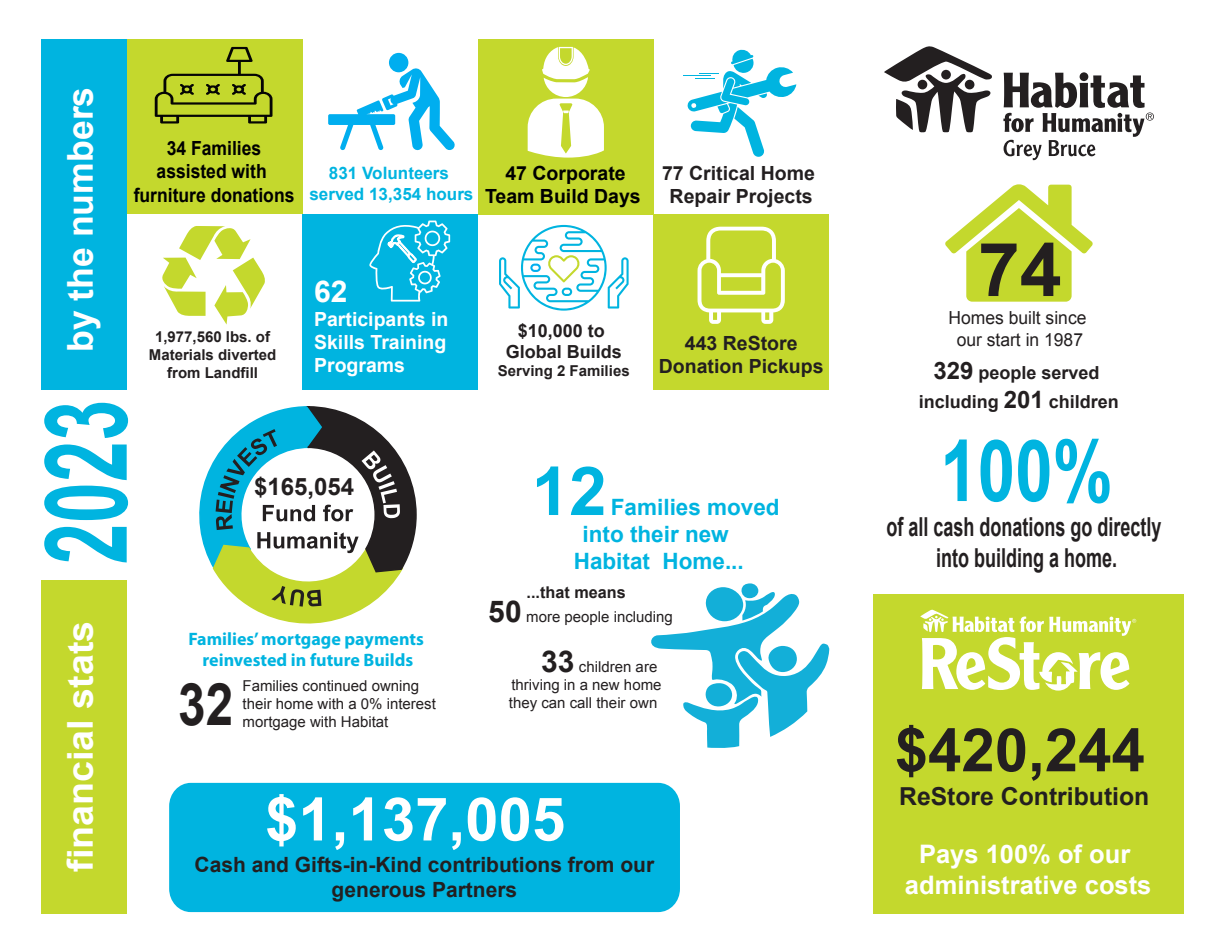
<style>
.page{position:relative;width:1215px;height:945px;background:#fff}
.page>*{position:absolute;margin:0;border:0;box-sizing:border-box;transform-origin:0 0}
.t1{font:700 114.75px "Arial";color:#00b4e0;scale:.65 1}
.t2{font:700 85.65px "Arial";color:#00b4e0;scale:.79 1}
.t3{font:700 74.25px "Arial";color:#231f20}
.t4{font:700 67.5px "Arial";color:#00b4e0}
.t5{font:700 60px "Arial";color:#fff}
.t6{font:700 60px "Arial";color:#231f20}
.t7{font:700 58.65px "Arial";color:#231f20;scale:.84 1}
.t8{font:700 35.7px "Arial";color:#fff;scale:1.06 1}
.t9{font:700 35.7px "Arial";color:#fff}
.t10{font:700 30px "Arial";color:#fff}
.t11{font:700 26.1px/31.3px "Arial";color:#231f20;text-align:center;scale:.69 1}
.t12{font:700 25.5px/30.6px "Arial";color:#fff;text-align:center}
.t13{font:700 24.75px "Arial";color:#231f20}
.t14{font:700 24px "Arial";color:#231f20}
.t15{font:700 22.5px "Arial";color:#00b4e0}
.t16{font:700 21px/25.2px "Arial";color:#231f20;text-align:center}
.t17{font:700 19.5px/23.4px "Arial";color:#231f20;text-align:center}
.t18{font:700 19.5px/23.4px "Arial";color:#000;text-align:center;scale:.9 1}
.t19{font:700 19.5px/23.4px "Arial";color:#fff;text-align:justify}
.t20{font:700 19.5px/23.4px "Arial";color:#000;text-align:center}
.t21{font:700 18px/28.8px "Arial";color:#231f20;text-align:center}
.t22{font:700 18px/21.6px "Myriad Pro";color:#00b4e0;text-align:center}
.t23{font:18px/21.6px "Arial";color:#231f20;text-align:center}
.t24{font:700 17.1px/20.4px "Arial";color:#00b4e0;text-align:center}
.t25{font:700 16.2px "Arial";color:#231f20}
.t26{font:15px/18px "Arial";color:#231f20}
.t27{font:700 15px/18px "Arial";color:#231f20;text-align:center}
.s1{font-weight:700;font-size:30px}
.s2{font-size:24px}
</style>
<div class="page">
<div style="left:169px;top:783px;width:511px;height:129px;background:#00b4e0;border-radius:22px"></div>
<div style="left:653px;top:215px;width:176px;height:175px;background:#c4d82d"></div>
<svg style="left:499px;top:225px;width:130px;height:86px"></svg>
<div style="left:873px;top:594px;width:311px;height:319px;background:#c4d82d"></div>
<div style="left:478px;top:39px;width:175px;height:176px;background:#c4d82d"></div>
<svg style="left:528px;top:47px;width:76px;height:111px"></svg>
<div style="left:127px;top:39px;width:175px;height:176px;background:#c4d82d"></div>
<svg style="left:162px;top:226px;width:103px;height:99px"></svg>
<div style="left:42px;top:39px;width:85px;height:351px;background:#00b4e0"></div>
<div style="left:42px;top:580px;width:85px;height:333px;background:#c4d82d"></div>
<svg style="left:920px;top:609px;width:216px;height:82px"></svg>
<svg style="left:884px;top:46px;width:108px;height:87px"></svg>
<svg style="left:1003px;top:72px;width:151px;height:88px"></svg>
<svg style="left:945px;top:184px;width:148px;height:118px"></svg>
<div style="left:389px;top:53px;width:19px;height:19px;background:#00aeef;border-radius:50%"></div>
<svg style="left:328px;top:67px;width:127px;height:84px"></svg>
<svg style="left:698px;top:227px;width:87px;height:97px"></svg>
<svg style="left:199px;top:406px;width:218px;height:218px"></svg>
<svg style="left:155px;top:47px;width:118px;height:77px"></svg>
<svg style="left:683px;top:49px;width:113px;height:108px"></svg>
<svg style="left:651px;top:583px;width:178px;height:165px"></svg>
<div style="left:302px;top:215px;width:176px;height:175px;background:#00b4e0"></div>
<svg style="left:369px;top:221px;width:81px;height:81px"></svg>
<h3 class="t9" style="left:57px;top:352px;width:267px;rotate:-90deg">by the numbers</h3>
<h3 class="t18" style="left:134px;top:137px;width:180px">34 Families assisted with furniture donations</h3>
<p class="t24" style="left:309px;top:163px;width:166px">831 Volunteers served 13,354 hours</p>
<p class="t27" style="left:149px;top:329px;width:129px">1,977,560 lbs. of<br>Materials diverted from Landfill</p>
<h3 class="t10" style="left:314px;top:272px;width:35px">62</h3>
<h3 class="t19" style="left:314px;top:308px;width:136px">Participants in Skills Training Programs</h3>
<h1 class="t1" style="left:10px;top:564px;width:255px;rotate:-90deg">2023</h1>
<h3 class="t14" style="left:254px;top:471px;width:102px">$165,054</h3>
<h3 class="t20" style="left:485px;top:162px;width:157px">47 Corporate<br>Team Build Days</h3>
<h3 class="t17" style="left:662px;top:162px;width:154px">77 Critical Home<br>Repair Projects</h3>
<p class="t21" style="left:506px;top:320px;width:118px;line-height:21.6px">$10,000 to<br>Global Builds</p>
<p class="t27" style="left:498px;top:363px;width:133px">Serving 2 Families</p>
<h3 class="t17" style="left:659px;top:332px;width:166px">443 ReStore<br>Donation Pickups</h3>
<h3 class="t4" style="left:532px;top:446px;width:77px">12</h3>
<h3 class="t15" style="left:611px;top:492px;width:170px">Families moved</h3>
<h3 class="t15" style="left:583px;top:519px;width:148px">into their new</h3>
<h3 class="t15" style="left:574px;top:546px;width:172px">Habitat Home...</h3>
<h3 class="t8" style="left:57px;top:872px;width:238px;rotate:-90deg">financial stats</h3>
<p class="t22" style="left:188px;top:627px;width:237px">Families’ mortgage payments reinvested in future Builds</p>
<h3 class="t7" style="left:178px;top:665px;width:67px">32</h3>
<p class="t26" style="left:243px;top:677px;width:195px">Families continued owning their home with a 0% interest</p>
<p class="t26" style="left:243px;top:713px;width:147px">mortgage with Habitat</p>
<p class="t25" style="left:527px;top:582px;width:101px">...that means</p>
<p class="t26" style="left:488px;top:608px;width:186px"><span class="s1">50</span> more people including</p>
<p class="t26" style="left:509px;top:658px;width:154px;text-indent:32px"><span class="s1">33</span> children are thriving in a new home they can call their own</p>
<h3 class="t5" style="left:265px;top:779px;width:302px">$1,137,005</h3>
<h3 class="t16" style="left:195px;top:853px;width:461px">Cash and Gifts-in-Kind contributions from our generous Partners</h3>
<h3 class="t3" style="left:978px;top:220px;width:85px">74</h3>
<p class="t23" style="left:948px;top:307px;width:140px">Homes built since our start in 1987</p>
<p class="t21" style="left:919px;top:359px;width:202px"><span class="s2">329</span> people served including <span class="s2">201</span> children</p>
<h2 class="t2" style="left:940px;top:414px;width:220px">100%</h2>
<h3 class="t11" style="left:886px;top:512px;width:400px">of all cash donations go directly into building a home.</h3>
<h3 class="t6" style="left:895px;top:710px;width:252px">$420,244</h3>
<h3 class="t13" style="left:899px;top:780px;width:252px">ReStore Contribution</h3>
<h3 class="t12" style="left:905px;top:840px;width:248px">Pays 100% of our administrative costs</h3>
</div>
